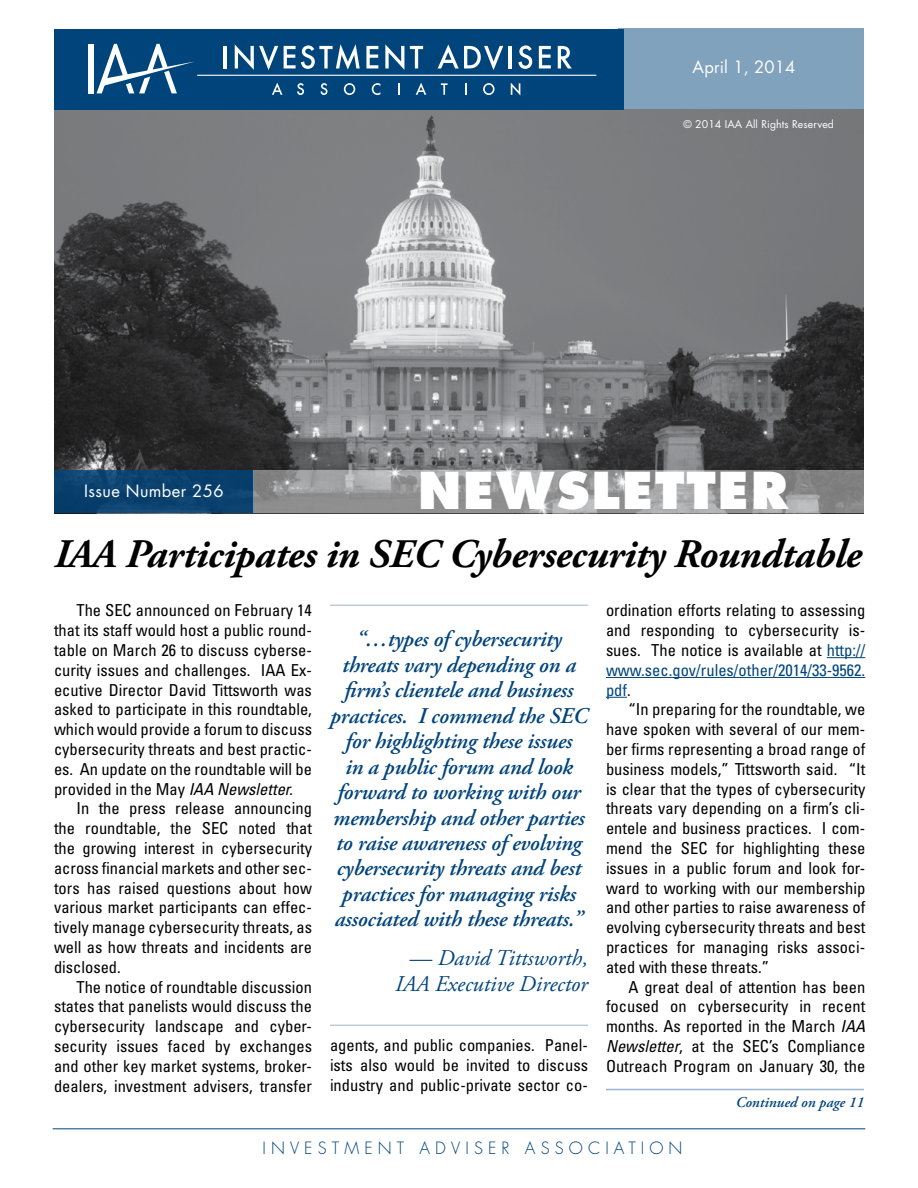
<style>
.page{position:relative;width:918px;height:1188px;background:#fff}
.page>*{position:absolute;margin:0;border:0;box-sizing:border-box;transform-origin:0 0}
.t1{font:800 49.5px "Futura";letter-spacing:.04em;color:#fff}
.t2{font:italic 700 40.5px "Adobe Garamond Pro";letter-spacing:-.01em;color:#000}
.t3{font:italic 600 22.5px/25.5px "Adobe Garamond Pro";letter-spacing:-.01em;color:#00447c;text-align:center}
.t4{font:italic 22.5px/25.5px "Adobe Garamond Pro";color:#00447c;text-align:right}
.t5{font:condensed 16.5px/19.8px "Univers";color:#000;text-align:justify}
.t6{font:300 16.5px "Futura";letter-spacing:.31em;color:#00447c}
.t7{font:16.5px "Futura";letter-spacing:.025em;color:#fff}
.t8{font:italic 600 15px "Adobe Garamond Pro";color:#00447c}
.t9{font:10.5px "Futura";letter-spacing:.01em;color:#fff}
.s1{font-style:italic}
.s2{color:#00447c}
</style>
<div class="page">
<hr style="left:606px;top:1089px;width:258px;height:1px;background:#99b4cb">
<div style="left:619px;top:29px;width:245px;height:81px;background:#80a2bd"></div>
<img style="left:54px;top:109px;width:810px;height:405px">
<div style="left:54px;top:29px;width:570px;height:81px;background:#00447c"></div>
<div style="left:54px;top:470px;width:200px;height:43px;background:#0a406d"></div>
<svg style="left:254px;top:470px;width:610px;height:43px;background:#989899"></svg>
<hr style="left:330px;top:605px;width:258px;height:1px;background:#99b4cb">
<hr style="left:330px;top:1025px;width:258px;height:1px;background:#99b4cb">
<hr style="left:53px;top:1128px;width:812px;height:1px;background:#00447c">
<hr style="left:224px;top:46px;width:3px;height:22px;background:#fff">
<svg style="left:235px;top:44px;width:43px;height:26px"></svg>
<svg style="left:284px;top:44px;width:76px;height:26px"></svg>
<svg style="left:366px;top:46px;width:12px;height:22px"></svg>
<svg style="left:385px;top:44px;width:19px;height:26px"></svg>
<svg style="left:410px;top:46px;width:13px;height:22px"></svg>
<svg style="left:438px;top:44px;width:65px;height:26px"></svg>
<hr style="left:509px;top:46px;width:3px;height:22px;background:#fff">
<svg style="left:518px;top:45px;width:14px;height:24px"></svg>
<svg style="left:539px;top:46px;width:12px;height:22px"></svg>
<svg style="left:558px;top:46px;width:14px;height:22px"></svg>
<svg style="left:272px;top:83px;width:10px;height:12px"></svg>
<svg style="left:297px;top:83px;width:7px;height:12px"></svg>
<svg style="left:320px;top:83px;width:7px;height:12px"></svg>
<svg style="left:344px;top:83px;width:11px;height:12px"></svg>
<svg style="left:372px;top:83px;width:8px;height:12px"></svg>
<svg style="left:398px;top:83px;width:1px;height:12px"></svg>
<svg style="left:416px;top:83px;width:10px;height:12px"></svg>
<svg style="left:441px;top:83px;width:7px;height:12px"></svg>
<svg style="left:465px;top:83px;width:2px;height:12px"></svg>
<svg style="left:483px;top:83px;width:12px;height:12px"></svg>
<svg style="left:511px;top:83px;width:9px;height:12px"></svg>
<hr style="left:197px;top:75px;width:399px;height:1px;background:#fff">
<div style="left:89px;top:44px;width:5px;height:49px;background:#fff"></div>
<svg style="left:97px;top:44px;width:98px;height:49px"></svg>
<hr style="left:827px;top:657px;width:38px;height:1px;background:#00447c">
<hr style="left:606px;top:677px;width:259px;height:1px;background:#00447c">
<svg style="left:606px;top:697px;width:21px;height:1px"></svg>
<p class="t7" style="left:693px;top:56px;width:104px">April 1, 2014</p>
<p class="t9" style="left:683px;top:117px;width:152px">© 2014 IAA All Rights Reserved</p>
<h1 class="t1" style="left:418px;top:459px;width:372px">NEWSLETTER</h1>
<h2 class="t2" style="left:54px;top:530px;width:809px">IAA Participates in SEC Cybersecurity Roundtable</h2>
<p class="t7" style="left:84px;top:480px;width:141px">Issue Number 256</p>
<p class="t5" style="left:54px;top:600px;width:260px;text-indent:22px">The SEC announced on February 14 that its staff would host a public round&shy;table on March 26 to discuss cyberse&shy;curity issues and challenges. IAA Ex&shy;ecutive Director David Tittsworth was asked to participate in this roundtable, which would provide a forum to discuss cybersecurity threats and best practic&shy;es. An update on the roundtable will be provided in the May <span class="s1">IAA Newsletter.</span></p>
<p class="t5" style="left:54px;top:798px;width:260px;text-indent:22px">In the press release announcing the roundtable, the SEC noted that the growing interest in cybersecurity across financial markets and other sec&shy;tors has raised questions about how various market participants can effec&shy;tively manage cybersecurity threats, as well as how threats and incidents are disclosed.</p>
<p class="t5" style="left:54px;top:977px;width:260px;text-indent:22px">The notice of roundtable discussion states that panelists would discuss the cybersecurity landscape and cyber&shy;security issues faced by exchanges and other key market systems, broker&shy;dealers, investment advisers, transfer</p>
<p class="t3" style="left:330px;top:627px;width:259px">“…types of cybersecurity threats vary depending on a firm’s clientele and business practices. I commend the SEC for highlighting these issues<br>in a public forum and look forward to working with our membership and other parties to raise awareness of evolving cybersecurity threats and best practices for managing risks associated with these threats.”</p>
<h3 class="t4" style="left:395px;top:946px;width:194px">— David Tittsworth,<br>IAA Executive Director</h3>
<p class="t5" style="left:330px;top:1035px;width:259px">agents, and public companies. Panel&shy;ists also would be invited to discuss industry and public-private sector co-</p>
<p class="t5" style="left:606px;top:600px;width:261px">ordination efforts relating to assessing and responding to cybersecurity is&shy;sues. The notice is available at <span class="s2">http:// www.sec.gov/rules/other/2014/33-9562. pdf</span>.</p>
<p class="t5" style="left:606px;top:699px;width:261px;text-indent:22px">“In preparing for the roundtable, we have spoken with several of our mem&shy;ber firms representing a broad range of business models,” Tittsworth said. “It is clear that the types of cybersecurity threats vary depending on a firm’s cli&shy;entele and business practices. I com&shy;mend the SEC for highlighting these issues in a public forum and look for&shy;ward to working with our membership and other parties to raise awareness of evolving cybersecurity threats and best practices for managing risks associ&shy;ated with these threats.”</p>
<p class="t5" style="left:606px;top:977px;width:261px;text-indent:22px">A great deal of attention has been focused on cybersecurity in recent months. As reported in the March <span class="s1">IAA Newsletter</span>, at the SEC’s Compliance Outreach Program on January 30, the</p>
<p class="t8" style="left:736px;top:1094px;width:130px">Continued on page 11</p>
<p class="t6" style="left:262px;top:1138px;width:422px">INVESTMENT ADVISER ASSOCIATION</p>
</div>
